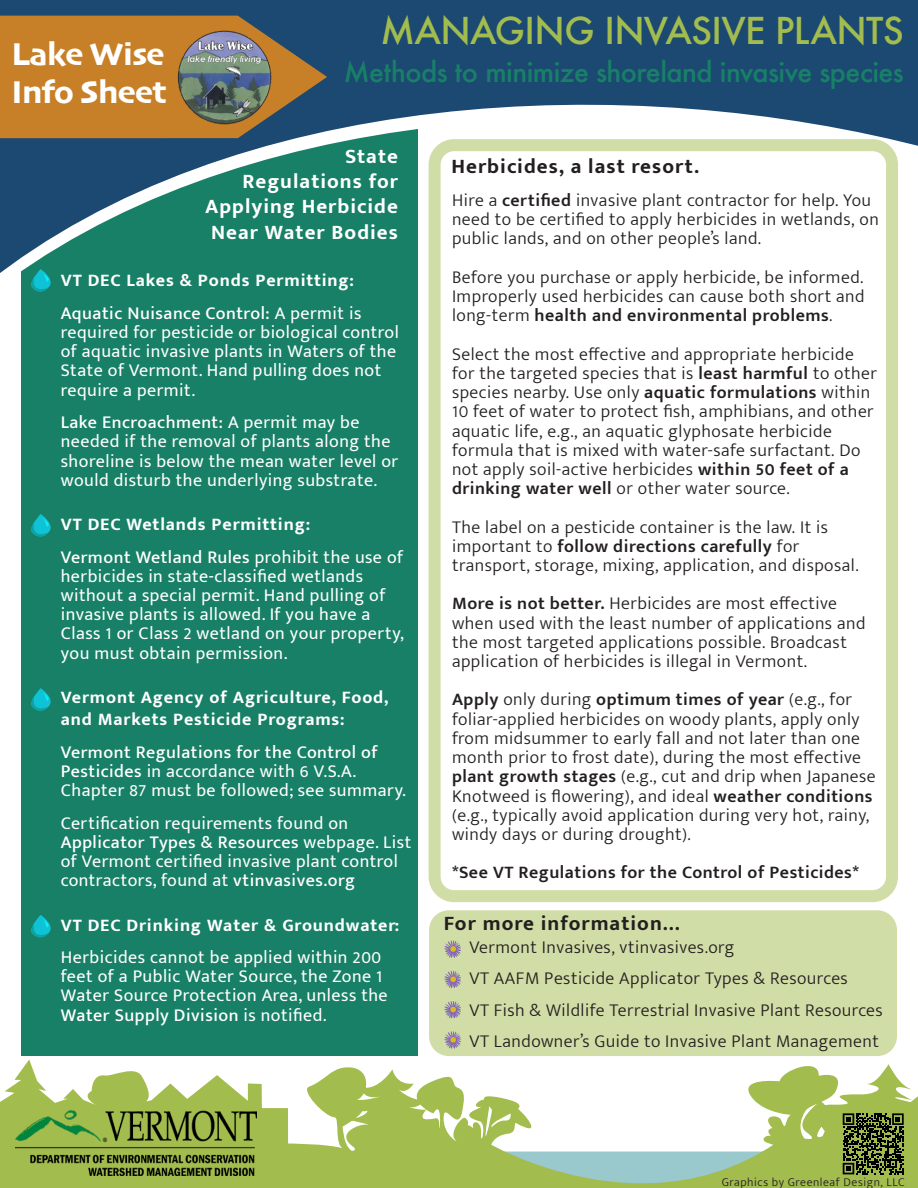
<style>
.page{position:relative;width:918px;height:1188px;background:#fff}
.page>*{position:absolute;margin:0;border:0;box-sizing:border-box;transform-origin:0 0}
.t1{font:500 36px "Futura";letter-spacing:-.02em;color:#a3bc4e}
.t2{font:33px/37.2px "Skia";letter-spacing:-.02em;color:#fff}
.t3{font:500 27px "Futura";letter-spacing:-.02em;color:#188067}
.t4{font:700 21px/25.2px "Mukta Mahee";letter-spacing:.05em;color:#fff;text-align:right}
.t5{font:700 21px "Mukta Mahee";letter-spacing:.05em;color:#231f20}
.t6{font:300 18px/19.2px "Mukta Mahee";letter-spacing:.03em;color:#231f20}
.t7{font:18px/19.2px "Mukta Mahee";letter-spacing:.03em;color:#fff}
.t8{font:700 18px/32.4px "Mukta Mahee";letter-spacing:.05em;color:#fff}
.t9{font:600 18px "Mukta Mahee";letter-spacing:.03em;color:#231f20}
.t10{font:300 12px "Mukta Mahee";letter-spacing:.05em;color:#231f20}
.s1{font-weight:500}
.s2{font-weight:400}
.s3{font-weight:600}
</style>
<div class="page">
<div style="left:21px;top:119px;width:397px;height:937px;background:#188067"></div>
<svg style="left:0;top:138px;width:918px;height:145px"></svg>
<svg style="left:0;top:1059px;width:918px;height:128px"></svg>
<svg style="left:0;top:0;width:918px;height:138px;background:#566874"></svg>
<img style="left:16px;top:1110px;width:240px;height:65px">
<img style="left:164px;top:12px;width:125px;height:125px">
<svg style="left:843px;top:1113px;width:61px;height:61px;background:#434e20"></svg>
<div style="left:429px;top:139px;width:469px;height:763px;border:12px solid #d1dda6;border-radius:20px"></div>
<div style="left:429px;top:910px;width:468px;height:146px;background:#d1dda6;border-radius:20px"></div>
<svg style="left:28px;top:269px;width:27px;height:23px"></svg>
<svg style="left:31px;top:688px;width:20px;height:23px"></svg>
<svg style="left:31px;top:514px;width:20px;height:23px"></svg>
<svg style="left:444px;top:940px;width:17px;height:18px"></svg>
<svg style="left:444px;top:970px;width:17px;height:18px"></svg>
<svg style="left:31px;top:915px;width:20px;height:23px"></svg>
<svg style="left:444px;top:1031px;width:17px;height:18px"></svg>
<svg style="left:444px;top:1001px;width:17px;height:18px"></svg>
<h2 class="t2" style="left:12px;top:38px;width:157px">Lake Wise<br>Info Sheet</h2>
<h1 class="t1" style="left:381px;top:6px;width:525px">MANAGING INVASIVE PLANTS</h1>
<h3 class="t3" style="left:344px;top:53px;width:562px">Methods to minimize shoreland invasive species</h3>
<p class="t4" style="left:205px;top:143px;width:194px">State<br>Regulations for<br>Applying Herbicide<br>Near Water Bodies</p>
<p class="t8" style="left:61px;top:264px;width:302px">VT DEC Lakes &amp; Ponds Permitting:<br><span class="s1">Aquatic Nuisance Control:</span> <span class="s2">A permit is</span></p>
<p class="t7" style="left:61px;top:322px;width:340px">required for pesticide or biological control of aquatic invasive plants in Waters of the State of Vermont. Hand pulling does not require a permit.</p>
<p class="t7" style="left:61px;top:412px;width:339px"><span class="s1">Lake Encroachment:</span> A permit may be needed if the removal of plants along the shoreline is below the mean water level or would disturb the underlying substrate.</p>
<p class="t8" style="left:61px;top:508px;width:344px">VT DEC Wetlands Permitting:<br><span class="s1">Vermont Wetland Rules</span> <span class="s2">prohibit the use of</span></p>
<p class="t7" style="left:61px;top:566px;width:345px">herbicides in state-classified wetlands without a special permit. Hand pulling of invasive plants is allowed. If you have a Class 1 or Class 2 wetland on your property, you must obtain permission.</p>
<p class="t8" style="left:61px;top:685px;width:329px;line-height:22.2px">Vermont Agency of Agriculture, Food, and Markets Pesticide Programs:</p>
<p class="t7" style="left:61px;top:742px;width:347px"><span class="s1">Vermont Regulations for the Control of<br>Pesticides</span> in accordance with 6 V.S.A.<br>Chapter 87 must be followed; see summary.</p>
<p class="t7" style="left:61px;top:812px;width:352px">Certification requirements found on <span class="s1">Applicator Types &amp; Resources</span> webpage. List of Vermont certified invasive plant control contractors, found at <span class="s1">vtinvasives.org</span></p>
<p class="t8" style="left:61px;top:908px;width:340px">VT DEC Drinking Water &amp; Groundwater:</p>
<p class="t7" style="left:61px;top:947px;width:328px">Herbicides cannot be applied within 200 feet of a Public Water Source, the Zone 1<br>Water Source Protection Area, unless the <span class="s1">Water Supply Division</span> is notified.</p>
<p class="t5" style="left:452px;top:154px;width:249px">Herbicides, a last resort.</p>
<p class="t6" style="left:452px;top:190px;width:428px">Hire a <span class="s3">certified</span> invasive plant contractor for help. You need to be certified to apply herbicides in wetlands, on public lands, and on other people’s land.</p>
<p class="t6" style="left:452px;top:267px;width:414px;text-align:justify">Before you purchase or apply herbicide, be informed.<br>Improperly used herbicides can cause both short and long-term <span class="s3">health and environmental problems</span>.</p>
<p class="t6" style="left:452px;top:344px;width:427px">Select the most effective and appropriate herbicide for the targeted species that is <span class="s3">least harmful</span> to other species nearby. Use only <span class="s3">aquatic formulations</span> within 10 feet of water to protect fish, amphibians, and other aquatic life, e.g., an aquatic glyphosate herbicide formula that is mixed with water-safe surfactant. Do not apply soil-active herbicides <span class="s3">within 50 feet of a drinking water well</span> or other water source.</p>
<p class="t6" style="left:452px;top:517px;width:408px">The label on a pesticide container is the law. It is important to <span class="s3">follow directions carefully</span> for transport, storage, mixing, application, and disposal.</p>
<p class="t6" style="left:452px;top:593px;width:415px"><span class="s3">More is not better.</span> Herbicides are most effective when used with the least number of applications and the most targeted applications possible. Broadcast application of herbicides is illegal in Vermont.</p>
<p class="t6" style="left:452px;top:689px;width:425px"><span class="s3">Apply</span> only during <span class="s3">optimum times of year</span> (e.g., for foliar-applied herbicides on woody plants, apply only from midsummer to early fall and not later than one month prior to frost date), during the most effective <span class="s3">plant growth stages</span> (e.g., cut and drip when Japanese Knotweed is flowering), and ideal <span class="s3">weather conditions </span>(e.g., typically avoid application during very hot, rainy, windy days or during drought).</p>
<p class="t9" style="left:452px;top:861px;width:408px">*See VT Regulations for the Control of Pesticides*</p>
<p class="t5" style="left:444px;top:910px;width:237px">For more information...</p>
<p class="t6" style="left:469px;top:931px;width:415px;line-height:31.2px">Vermont Invasives, vtinvasives.org<br>VT AAFM Pesticide Applicator Types &amp; Resources<br>VT Fish &amp; Wildlife Terrestrial Invasive Plant Resources VT Landowner’s Guide to Invasive Plant Management</p>
<p class="t10" style="left:722px;top:1174px;width:184px">Graphics by Greenleaf Design, LLC</p>
</div>
